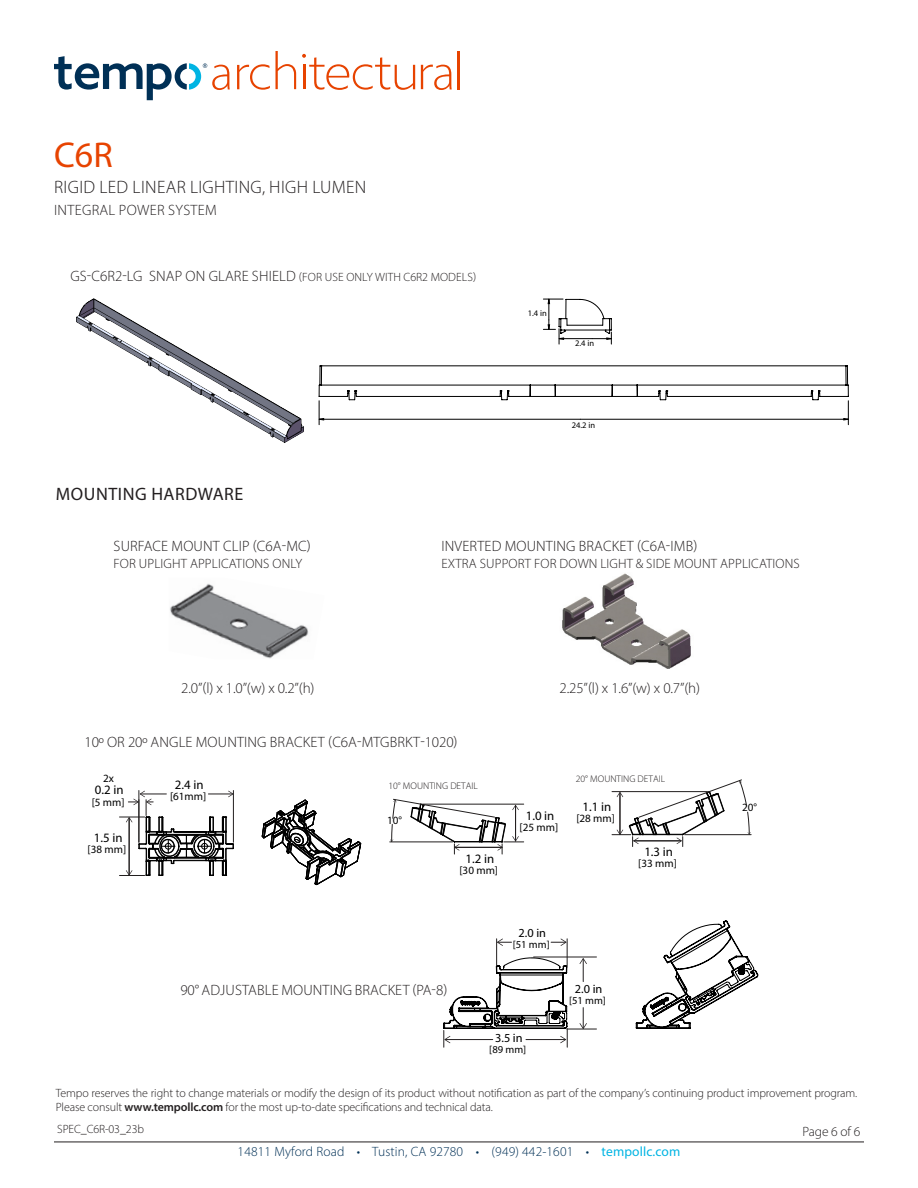
<style>
.page{position:relative;width:918px;height:1188px;background:#fff}
.page>*{position:absolute;margin:0;border:0;box-sizing:border-box;transform-origin:0 0}
.Head{font:36px "Myriad Pro";color:#e74300}
.Head-2{font:300 18px "Myriad Pro";letter-spacing:.02em;color:#231f20}
.t1{font:18px "Myriad Pro";letter-spacing:.03em;color:#231f20}
.Head-3{font:300 15px "Myriad Pro";letter-spacing:.01em;color:#231f20}
.t2{font:300 13.5px "Myriad Pro";letter-spacing:.01em;color:#231f20}
.t3{font:300 13.5px "Myriad Pro";letter-spacing:.01em;color:#003056}
.t4{font:12.9px "Myriad Pro";color:#000100}
.t5{font:12.3px "Myriad Pro";color:#000100}
.t6{font:300 12px/14.4px "Myriad Pro";letter-spacing:-.01em;color:#231f20}
.t7{font:11.1px "Myriad Pro";color:#000100}
.t8{font:11.1px "Myriad Pro";color:#000}
.t9{font:10.65px "Myriad Pro";color:#000100}
.t10{font:300 9.75px "Myriad Pro";color:#231f20}
.t11{font:8.55px "Myriad Pro";color:#000}
.s1{font-size:12px}
.s2{font-weight:600}
.s3{font-weight:400;color:#00b4e3}
</style>
<div class="page">
<hr style="left:54px;top:1142px;width:810px;height:1px;background:#231f20">
<hr style="left:458px;top:51px;width:2px;height:38px;background:#e74300">
<svg style="left:237px;top:51px;width:59px;height:39px"></svg>
<svg style="left:302px;top:54px;width:113px;height:36px"></svg>
<svg style="left:421px;top:65px;width:31px;height:25px"></svg>
<svg style="left:54px;top:56px;width:176px;height:44px"></svg>
<img style="left:170px;top:583px;width:139px;height:76px">
<svg style="left:262px;top:800px;width:99px;height:85px"></svg>
<hr style="left:139px;top:790px;width:1px;height:52px;background:#221f1f">
<hr style="left:233px;top:790px;width:1px;height:52px;background:#221f1f">
<svg style="left:119px;top:791px;width:115px;height:85px"></svg>
<svg style="left:612px;top:780px;width:139px;height:67px"></svg>
<svg style="left:390px;top:799px;width:134px;height:55px"></svg>
<svg style="left:636px;top:920px;width:122px;height:109px"></svg>
<svg style="left:443px;top:939px;width:153px;height:108px"></svg>
<img style="left:562px;top:573px;width:129px;height:96px">
<img style="left:76px;top:298px;width:228px;height:145px">
<svg style="left:318px;top:365px;width:531px;height:60px"></svg>
<svg style="left:543px;top:298px;width:69px;height:46px"></svg>
<hr style="left:567px;top:325px;width:36px;height:1px;background:#000">
<p class="Head" style="left:54px;top:133px;width:60px">C6R</p>
<p class="Head-2" style="left:54px;top:176px;width:314px">RIGID LED LINEAR LIGHTING, HIGH LUMEN</p>
<p class="Head-3" style="left:54px;top:201px;width:164px">INTEGRAL POWER SYSTEM</p>
<p class="Head-3" style="left:70px;top:267px;width:407px">GS-C6R2-LG SNAP ON GLARE SHIELD <span class="s1">(FOR USE ONLY WITH C6R2 MODELS)</span></p>
<p class="t1" style="left:56px;top:483px;width:189px">MOUNTING HARDWARE</p>
<p class="t11" style="left:528px;top:308px;width:21px">1.4 in</p>
<p class="t11" style="left:575px;top:338px;width:21px">2.4 in</p>
<p class="t11" style="left:572px;top:420px;width:25px">24.2 in</p>
<p class="Head-3" style="left:114px;top:537px;width:199px">SURFACE MOUNT CLIP (C6A-MC)</p>
<p class="t2" style="left:114px;top:555px;width:190px">FOR UPLIGHT APPLICATIONS ONLY</p>
<p class="Head-3" style="left:442px;top:537px;width:257px">INVERTED MOUNTING BRACKET (C6A-IMB)</p>
<p class="t2" style="left:441px;top:555px;width:360px">EXTRA SUPPORT FOR DOWN LIGHT &amp; SIDE MOUNT APPLICATIONS</p>
<p class="Head-3" style="left:181px;top:679px;width:135px">2.0”(l) x 1.0”(w) x 0.2”(h)</p>
<p class="Head-3" style="left:560px;top:679px;width:142px">2.25”(l) x 1.6”(w) x 0.7”(h)</p>
<p class="Head-3" style="left:85px;top:733px;width:375px">10º OR 20º ANGLE MOUNTING BRACKET (C6A-MTGBRKT-1020)</p>
<p class="t8" style="left:103px;top:772px;width:12px">2x</p>
<p class="t4" style="left:95px;top:782px;width:30px">0.2 in</p>
<p class="t7" style="left:92px;top:795px;width:34px">[5 mm]</p>
<p class="t4" style="left:94px;top:830px;width:30px">1.5 in</p>
<p class="t7" style="left:88px;top:843px;width:40px">[38 mm]</p>
<p class="t4" style="left:175px;top:777px;width:30px">2.4 in</p>
<p class="t7" style="left:170px;top:790px;width:38px">[61mm]</p>
<p class="t10" style="left:388px;top:779px;width:91px">10° MOUNTING DETAIL</p>
<p class="t8" style="left:387px;top:814px;width:16px">10°</p>
<p class="t4" style="left:466px;top:851px;width:30px">1.2 in</p>
<p class="t7" style="left:460px;top:864px;width:40px">[30 mm]</p>
<p class="t4" style="left:526px;top:808px;width:30px">1.0 in</p>
<p class="t7" style="left:520px;top:820px;width:40px">[25 mm]</p>
<p class="t10" style="left:576px;top:773px;width:91px">20° MOUNTING DETAIL</p>
<p class="t4" style="left:582px;top:799px;width:30px">1.1 in</p>
<p class="t7" style="left:576px;top:811px;width:40px">[28 mm]</p>
<p class="t4" style="left:644px;top:844px;width:30px">1.3 in</p>
<p class="t7" style="left:638px;top:857px;width:40px">[33 mm]</p>
<p class="t5" style="left:519px;top:926px;width:29px">2.0 in</p>
<p class="t9" style="left:513px;top:938px;width:38px">[51 mm]</p>
<p class="Head-3" style="left:180px;top:981px;width:269px">90° ADJUSTABLE MOUNTING BRACKET (PA-8)</p>
<p class="t5" style="left:575px;top:981px;width:29px">2.0 in</p>
<p class="t9" style="left:569px;top:994px;width:38px">[51 mm]</p>
<p class="t8" style="left:222px;top:992px;width:16px">20°</p>
<p class="t5" style="left:495px;top:1030px;width:29px">3.5 in</p>
<p class="t9" style="left:489px;top:1043px;width:38px">[89 mm]</p>
<p class="t8" style="left:742px;top:801px;width:16px">20°</p>
<p class="t6" style="left:56px;top:1085px;width:803px">Tempo reserves the right to change materials or modify the design of its product without notification as part of the company’s continuing product improvement program.<br>Please consult <span class="s2">www.tempollc.com</span> for the most up-to-date specifications and technical data.</p>
<p class="t6" style="left:57px;top:1122px;width:88px">SPEC_C6R-03_23b</p>
<p class="t2" style="left:803px;top:1124px;width:59px">Page 6 of 6</p>
<p class="t3" style="left:238px;top:1144px;width:444px">14811 Myford Road • Tustin, CA 92780 • (949) 442-1601 • <span class="s3">tempollc.com</span></p>
</div>
